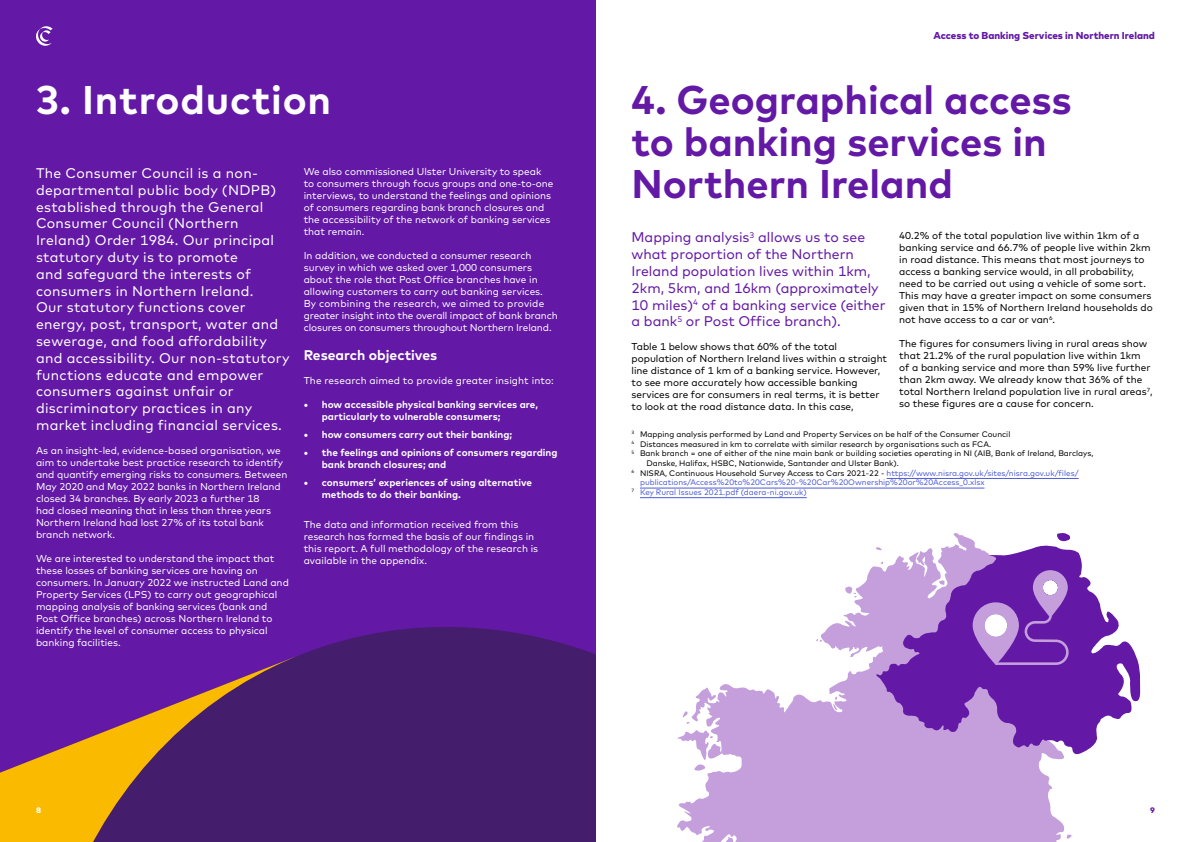
<style>
.page{position:relative;width:1191px;height:842px;background:#fff}
.page>*{position:absolute;margin:0;border:0;box-sizing:border-box;transform-origin:0 0}
.t1{font:700 40px/42px "Mark Pro";color:#6318a6}
.t2{font:700 40px "Mark Pro";letter-spacing:.02em;color:#fff}
.t3{font:14px/16.8px "Mark";letter-spacing:.02em;color:#fff}
.t4{font:14px/16.8px "Mark";color:#6318a6}
.t5{font:700 14px "Mark Pro";color:#fff}
.t6{font:10px/12px "Mark";color:#fff}
.t7{font:10px/12px "Mark";color:#000}
.t8{font:700 10px/12px "Mark Pro";color:#fff}
.t9{font:800 10px "Mark Pro";color:#6318a6}
.t10{font:8px/9.6px "Mark";color:#000}
.t11{font:8px/9.6px "Mark";color:#4f5cd6}
.t12{font:800 8px "Mark Pro";color:#6318a6}
.t13{font:800 8px "Mark Pro";color:#fff}
.s1{color:#000}
</style>
<div class="page">
<div style="left:0;top:0;width:595px;height:842px;background:#6318a6"></div>
<svg style="left:303px;top:627px;width:291px;height:27px;fill:#451d6d"></svg>
<svg style="left:0;top:654px;width:595px;height:188px;fill:#451d6d"></svg>
<hr style="left:886px;top:478px;width:192px;height:1px;background:#4f5cd6">
<hr style="left:640px;top:488px;width:344px;height:1px;background:#4f5cd6">
<hr style="left:640px;top:497px;width:166px;height:1px;background:#4f5cd6">
<svg style="left:1070px;top:549px;width:71px;height:206px;fill:#6318a6"></svg>
<svg style="left:677px;top:533px;width:393px;height:309px;fill:#c59fdc"></svg>
<svg style="left:936px;top:580px;width:9px;height:6px"></svg>
<svg style="left:873px;top:547px;width:11px;height:5px"></svg>
<svg style="left:878px;top:561px;width:5px;height:3px"></svg>
<svg style="left:842px;top:586px;width:16px;height:11px"></svg>
<svg style="left:815px;top:639px;width:8px;height:3px"></svg>
<svg style="left:833px;top:697px;width:5px;height:14px"></svg>
<svg style="left:677px;top:710px;width:38px;height:61px"></svg>
<svg style="left:724px;top:835px;width:10px;height:7px"></svg>
<svg style="left:1065px;top:834px;width:7px;height:5px"></svg>
<svg style="left:972px;top:570px;width:96px;height:95px;background:#8446b8"></svg>
<div style="left:1043px;top:580px;width:14px;height:15px;background:#fff;border-radius:50%"></div>
<div style="left:984px;top:614px;width:23px;height:23px;background:#fff;border-radius:50%"></div>
<svg style="left:36px;top:26px;width:17px;height:20px"></svg>
<p class="t2" style="left:36px;top:69px;width:297px">3. Introduction</p>
<p class="t3" style="left:36px;top:164px;width:255px">The Consumer Council is a non&shy;departmental public body (NDPB) established through the General<br>Consumer Council (Northern<br>Ireland) Order 1984. Our principal statutory duty is to promote<br>and safeguard the interests of consumers in Northern Ireland.<br>Our statutory functions cover energy, post, transport, water and sewerage, and food affordability and accessibility. Our non-statutory functions educate and empower consumers against unfair or discriminatory practices in any market including financial services.</p>
<p class="t6" style="left:36px;top:444px;width:253px">As an insight-led, evidence-based organisation, we aim to undertake best practice research to identify and quantify emerging risks to consumers. Between May 2020 and May 2022 banks in Northern Ireland closed 34 branches. By early 2023 a further 18<br>had closed meaning that in less than three years Northern Ireland had lost 27% of its total bank branch network.</p>
<p class="t6" style="left:36px;top:552px;width:254px">We are interested to understand the impact that these losses of banking services are having on consumers. In January 2022 we instructed Land and Property Services (LPS) to carry out geographical mapping analysis of banking services (bank and Post Office branches) across Northern Ireland to identify the level of consumer access to physical banking facilities.</p>
<p class="t6" style="left:304px;top:165px;width:251px">We also commissioned Ulster University to speak to consumers through focus groups and one-to-one interviews, to understand the feelings and opinions of consumers regarding bank branch closures and the accessibility of the network of banking services that remain.</p>
<p class="t6" style="left:304px;top:249px;width:241px">In addition, we conducted a consumer research survey in which we asked over 1,000 consumers about the role that Post Office branches have in allowing customers to carry out banking services.</p>
<p class="t6" style="left:304px;top:297px;width:256px">By combining the research, we aimed to provide greater insight into the overall impact of bank branch closures on consumers throughout Northern Ireland.</p>
<p class="t5" style="left:304px;top:344px;width:135px">Research objectives</p>
<p class="t6" style="left:304px;top:374px;width:251px">The research aimed to provide greater insight into:</p>
<p class="t8" style="left:322px;top:397px;width:218px;text-indent:-18px">• how accessible physical banking services are, particularly to vulnerable consumers;</p>
<p class="t8" style="left:304px;top:427px;width:210px">• how consumers carry out their banking;</p>
<p class="t8" style="left:322px;top:445px;width:237px;text-indent:-18px">• the feelings and opinions of consumers regarding bank branch closures; and</p>
<p class="t8" style="left:322px;top:475px;width:212px;text-indent:-18px">• consumers’ experiences of using alternative methods to do their banking.</p>
<p class="t6" style="left:304px;top:518px;width:236px">The data and information received from this research has formed the basis of our findings in this report. A full methodology of the research is available in the appendix.</p>
<p class="t13" style="left:36px;top:804px;width:7px">8</p>
<p class="t9" style="left:933px;top:27px;width:223px">Access to Banking Services in Northern Ireland</p>
<p class="t1" style="left:631px;top:75px;width:442px">4. Geographical access to banking services in<br>Northern Ireland</p>
<p class="t7" style="left:899px;top:230px;width:255px">40.2% of the total population live within 1km of a banking service and 66.7% of people live within 2km in road distance. This means that most journeys to access a banking service would, in all probability, need to be carried out using a vehicle of some sort.<br>This may have a greater impact on some consumers given that in 15% of Northern Ireland households do not have access to a car or van<sup>6</sup>.</p>
<p class="t7" style="left:899px;top:338px;width:255px">The figures for consumers living in rural areas show that 21.2% of the rural population live within 1km of a banking service and more than 59% live further than 2km away. We already know that 36% of the total Northern Ireland population live in rural areas<sup>7</sup>, so these figures are a cause for concern.</p>
<p class="t10" style="left:631px;top:429px;width:380px"><sup>3</sup> Mapping analysis performed by Land and Property Services on be half of the Consumer Council</p>
<p class="t10" style="left:631px;top:439px;width:361px"><sup>4</sup> Distances measured in km to correlate with similar research by organisations such as FCA.</p>
<p class="t10" style="left:646px;top:449px;width:448px;text-indent:-15px"><sup>5</sup> Bank branch = one of either of the nine main bank or building societies operating in NI (AIB, Bank of Ireland, Barclays,<br>Danske, Halifax, HSBC, Nationwide, Santander and Ulster Bank).</p>
<p class="t11" style="left:640px;top:468px;width:440px;text-indent:-9px"><sup>6</sup> <span class="s1">NISRA, Continuous Household Survey Access to Cars 2021-22 -</span> https://www.nisra.gov.uk/sites/nisra.gov.uk/files/ publications/Access%20to%20Cars%20-%20Car%20Ownership%20or%20Access_0.xlsx</p>
<p class="t11" style="left:631px;top:487px;width:177px"><sup>7</sup> Key Rural Issues 2021.pdf (daera-ni.gov.uk)</p>
<p class="t4" style="left:631px;top:229px;width:256px">Mapping analysis<sup>3</sup> allows us to see what proportion of the Northern Ireland population lives within 1km, 2km, 5km, and 16km (approximately 10 miles)<sup>4</sup> of a banking service (either a bank<sup>5</sup> or Post Office branch).</p>
<p class="t7" style="left:631px;top:341px;width:257px">Table 1 below shows that 60% of the total population of Northern Ireland lives within a straight line distance of 1 km of a banking service. However, to see more accurately how accessible banking services are for consumers in real terms, it is better to look at the road distance data. In this case,</p>
<p class="t12" style="left:1150px;top:804px;width:6px">9</p>
</div>
